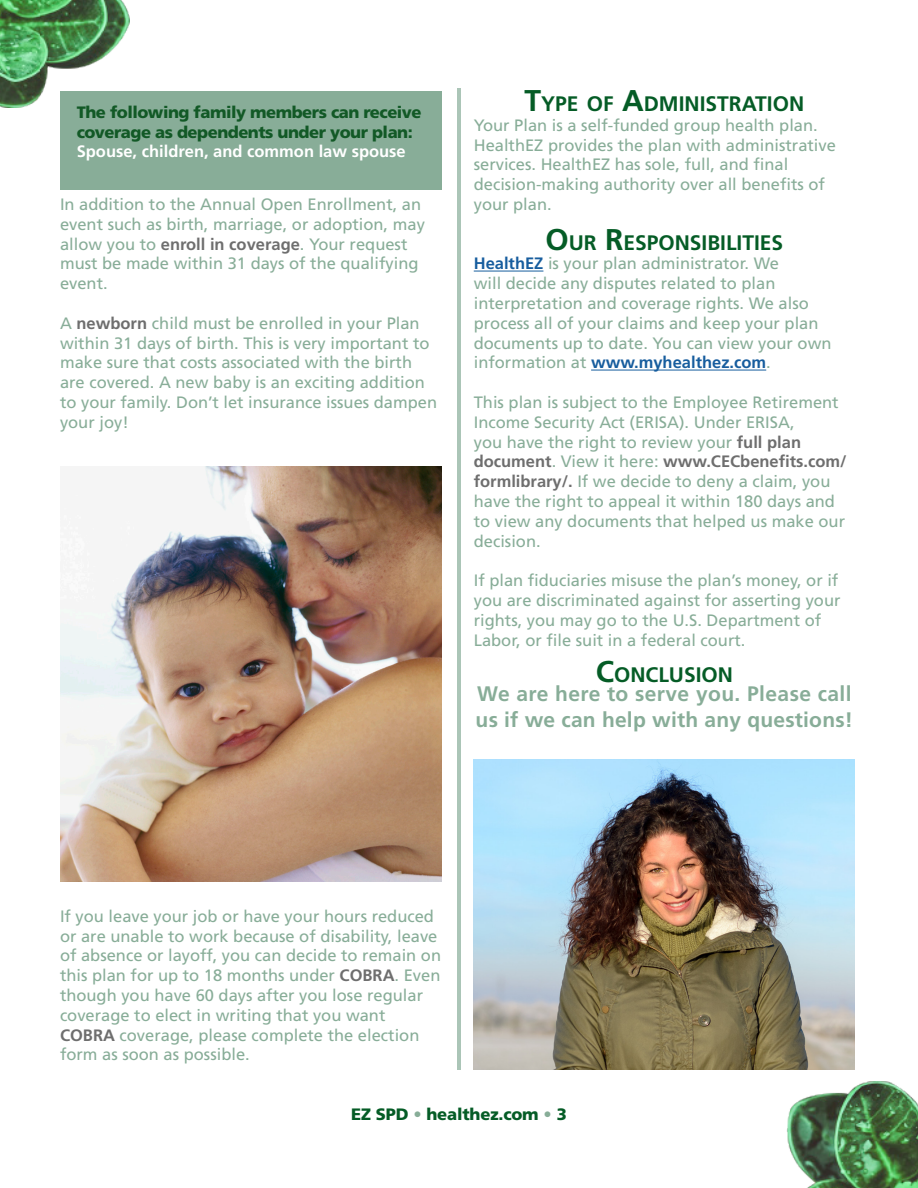
<style>
.page{position:relative;width:918px;height:1188px;background:#fff}
.page>*{position:absolute;margin:0;border:0;box-sizing:border-box;transform-origin:0 0}
.t1{font:700 21px/19.8px "Frutiger";letter-spacing:.01em;color:#88ad98;text-align:center}
.t2{font:700 21px "Frutiger";color:#055c26}
.t3{font:16.5px/19.8px "Frutiger";color:#88ad98}
.t4{font:900 16.5px/20.1px "Frutiger";letter-spacing:-.03em;color:#125926}
.t5{font:700 16.5px "Frutiger";color:#fff}
.t6{font:900 16.5px "Frutiger";letter-spacing:-.01em;color:#055c26}
.s1{font-weight:700;color:#6e6e6e}
.s2{font-size:30px}
.s3{font-weight:700;color:#175d9e}
.s4{font-size:30px;color:#055c26}
.s5{color:#055c26}
.s6{color:#88ad98}
</style>
<div class="page">
<hr style="left:458px;top:89px;width:3px;height:981px;background:#88ad98">
<img style="left:474px;top:759px;width:381px;height:311px">
<img style="left:0;top:0;width:130px;height:108px">
<img style="left:787px;top:1082px;width:131px;height:106px">
<div style="left:60px;top:92px;width:381px;height:98px;background:#88ad98"></div>
<img style="left:60px;top:467px;width:381px;height:415px">
<hr style="left:474px;top:271px;width:69px;height:1px;background:#175d9e">
<hr style="left:591px;top:370px;width:175px;height:1px;background:#175d9e">
<p class="t4" style="left:77px;top:102px;width:346px">The following family members can receive coverage as dependents under your plan:</p>
<p class="t5" style="left:77px;top:142px;width:331px">Spouse, children, and common law spouse</p>
<p class="t3" style="left:60px;top:194px;width:366px">In addition to the Annual Open Enrollment, an event such as birth, marriage, or adoption, may allow you to <span class="s1">enroll in coverage</span>. Your request must be made within 31 days of the qualifying event.</p>
<p class="t3" style="left:60px;top:313px;width:379px">A <span class="s1">newborn</span> child must be enrolled in your Plan within 31 days of birth. This is very important to make sure that costs associated with the birth are covered. A new baby is an exciting addition to your family. Don’t let insurance issues dampen your joy!</p>
<p class="t2" style="left:525px;top:91px;width:281px"><span class="s2">T</span>YPE OF <span class="s2">A</span>DMINISTRATION</p>
<p class="t3" style="left:474px;top:115px;width:364px">Your Plan is a self-funded group health plan.<br>HealthEZ provides the plan with administrative services. HealthEZ has sole, full, and final decision-making authority over all benefits of your plan.</p>
<p class="t2" style="left:545px;top:230px;width:239px"><span class="s2">O</span>UR <span class="s2">R</span>ESPONSIBI LITIES</p>
<p class="t3" style="left:474px;top:254px;width:359px"><span class="s3">HealthEZ</span> is your plan administrator. We<br>will decide any disputes related to plan interpretation and coverage rights. We also process all of your claims and keep your plan documents up to date. You can view your own information at <span class="s3">www.myhealthez.com</span>.</p>
<p class="t3" style="left:474px;top:392px;width:374px">This plan is subject to the Employee Retirement Income Security Act (ERISA). Under ERISA,<br>you have the right to review your <span class="s1">full plan document</span>. View it here: <span class="s1">www.CECbenefits.com/ formlibrary/.</span> If we decide to deny a claim, you have the right to appeal it within 180 days and to view any documents that helped us make our decision.</p>
<p class="t3" style="left:474px;top:571px;width:368px">If plan fiduciaries misuse the plan’s money, or if you are discriminated against for asserting your rights, you may go to the U.S. Department of Labor, or file suit in a federal court.</p>
<p class="t1" style="left:477px;top:665px;width:376px"><span class="s4">C</span><span class="s5">ONCLUSION<br></span>We are here to serve you. Please call</p>
<p class="t1" style="left:476px;top:710px;width:379px">us if we can help with any questions!</p>
<p class="t3" style="left:60px;top:906px;width:383px">If you leave your job or have your hours reduced or are unable to work because of disability, leave of absence or layoff, you can decide to remain on this plan for up to 18 months under <span class="s1">COBRA</span>. Even though you have 60 days after you lose regular coverage to elect in writing that you want <span class="s1">COBRA</span> coverage, please complete the election form as soon as possible.</p>
<p class="t6" style="left:351px;top:1104px;width:217px">EZ SPD <span class="s6">•</span> healthez.com <span class="s6">•</span> 3</p>
</div>
